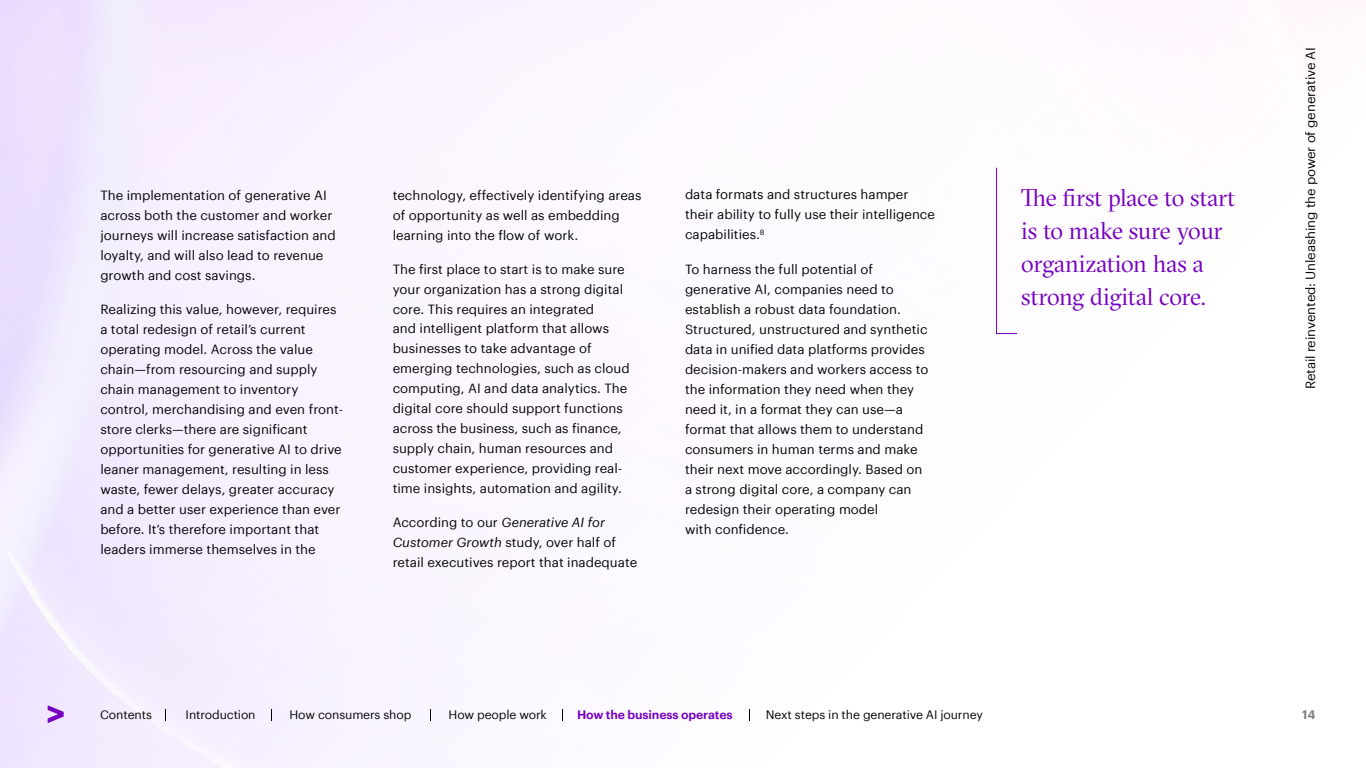
<style>
.page{position:relative;width:1366px;height:768px;background:#fff}
.page>*{position:absolute;margin:0;border:0;box-sizing:border-box;transform-origin:0 0}
.t1{font:24px/33px "GT Sectra Fine";letter-spacing:-.005em;color:#7500bf}
.t2{font:13px/20px "Graphik";color:#000}
.t3{font:12px "Graphik";letter-spacing:-.01em;color:#000}
.t4{font:600 12px "Graphik";letter-spacing:-.01em;color:#7500bf}
.t5{font:600 12px "Graphik";color:#808080}
.s1{font-style:italic}
</style>
<div class="page">
<img style="left:0;top:0;width:1018px;height:768px">
<hr style="left:996px;top:168px;width:1px;height:166px;background:#7500c0">
<svg style="left:997px;top:333px;width:20px;height:1px"></svg>
<svg style="left:48px;top:705px;width:16px;height:18px"></svg>
<p class="t2" style="left:100px;top:184px;width:237px">The implementation of generative AI across both the customer and worker journeys will increase satisfaction and loyalty, and will also lead to revenue growth and cost savings.</p>
<p class="t2" style="left:100px;top:298px;width:245px">Realizing this value, however, requires a total redesign of retail’s current operating model. Across the value chain—from resourcing and supply chain management to inventory control, merchandising and even front&shy;store clerks—there are significant opportunities for generative AI to drive leaner management, resulting in less waste, fewer delays, greater accuracy and a better user experience than ever before. It’s therefore important that leaders immerse themselves in the</p>
<p class="t2" style="left:393px;top:184px;width:250px">technology, effectively identifying areas of opportunity as well as embedding learning into the flow of work.</p>
<p class="t2" style="left:393px;top:258px;width:239px">The first place to start is to make sure your organization has a strong digital core. This requires an integrated<br>and intelligent platform that allows businesses to take advantage of emerging technologies, such as cloud computing, AI and data analytics. The digital core should support functions across the business, such as finance, supply chain, human resources and customer experience, providing real&shy;time insights, automation and agility.</p>
<p class="t2" style="left:393px;top:512px;width:246px">According to our <span class="s1">Generative AI for<br>Customer Growth</span> study, over half of retail executives report that inadequate</p>
<p class="t2" style="left:685px;top:184px;width:252px">data formats and structures hamper their ability to fully use their intelligence capabilities.<sup>8</sup></p>
<p class="t2" style="left:685px;top:258px;width:245px">To harness the full potential of generative AI, companies need to establish a robust data foundation.<br>Structured, unstructured and synthetic data in unified data platforms provides decision-makers and workers access to the information they need when they need it, in a format they can use—a format that allows them to understand consumers in human terms and make their next move accordingly. Based on a strong digital core, a company can redesign their operating model<br>with confidence.</p>
<h1 class="t1" style="left:1021px;top:181px;width:216px">The first place to start is to make sure your organization has a strong digital core.</h1>
<p class="t2" style="left:1299px;top:389px;width:344px;rotate:-90deg">Retail reinvented: Unleashing the power of generative AI</p>
<p class="t3" style="left:100px;top:705px;width:53px">Contents</p>
<p class="t3" style="left:186px;top:706px;width:71px">Introduction</p>
<p class="t3" style="left:290px;top:706px;width:123px">How consumers shop</p>
<p class="t3" style="left:449px;top:706px;width:100px">How people work</p>
<p class="t4" style="left:577px;top:705px;width:157px">How the business operates</p>
<p class="t3" style="left:766px;top:706px;width:219px">Next steps in the generative AI journey</p>
<p class="t5" style="left:1302px;top:706px;width:15px">14</p>
</div>
